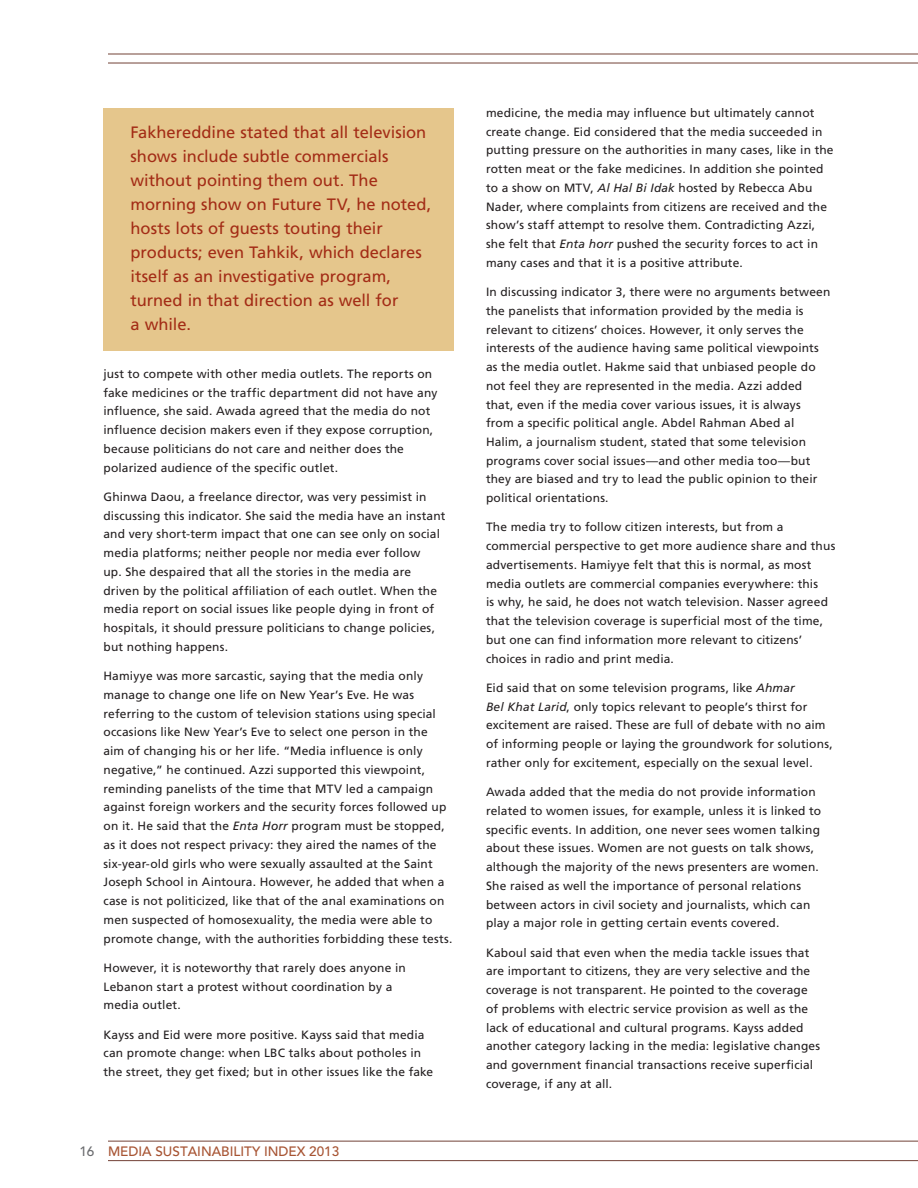
<style>
.page{position:relative;width:918px;height:1188px;background:#fff}
.page>*{position:absolute;margin:0;border:0;box-sizing:border-box;transform-origin:0 0}
.t1{font:16.5px/24px "Frutiger LT Pro";color:#a32c16}
.t2{font:500 13.5px "Avenir";color:#a75433}
.t3{font:12px/18.8px "Frutiger LT Pro";letter-spacing:.01em;color:#231f20}
.s1{font-style:italic}
.s2{color:#6c6d70}
</style>
<div class="page">
<hr style="left:108px;top:54px;width:810px;height:1px;background:#724237">
<hr style="left:108px;top:63px;width:810px;height:1px;background:#724237">
<hr style="left:108px;top:1141px;width:810px;height:1px;background:#724237">
<hr style="left:108px;top:1160px;width:810px;height:1px;background:#724237">
<div style="left:104px;top:108px;width:350px;height:243px;background:#e5c68c"></div>
<p class="t1" style="left:130px;top:121px;width:302px">Fakhereddine stated that all television shows include subtle commercials without pointing them out. The morning show on Future TV, he noted, hosts lots of guests touting their products; even Tahkik, which declares itself as an investigative program, turned in that direction as well for<br>a while.</p>
<p class="t3" style="left:104px;top:365px;width:335px">just to compete with other media outlets. The reports on fake medicines or the traffic department did not have any influence, she said. Awada agreed that the media do not influence decision makers even if they expose corruption, because politicians do not care and neither does the polarized audience of the specific outlet.</p>
<p class="t3" style="left:104px;top:487px;width:344px">Ghinwa Daou, a freelance director, was very pessimist in discussing this indicator. She said the media have an instant and very short-term impact that one can see only on social media platforms; neither people nor media ever follow<br>up. She despaired that all the stories in the media are driven by the political affiliation of each outlet. When the media report on social issues like people dying in front of hospitals, it should pressure politicians to change policies, but nothing happens.</p>
<p class="t3" style="left:104px;top:667px;width:351px">Hamiyye was more sarcastic, saying that the media only manage to change one life on New Year’s Eve. He was referring to the custom of television stations using special occasions like New Year’s Eve to select one person in the<br>aim of changing his or her life. “Media influence is only negative,” he continued. Azzi supported this viewpoint, reminding panelists of the time that MTV led a campaign against foreign workers and the security forces followed up on it. He said that the <span class="s1">Enta Horr</span> program must be stopped, as it does not respect privacy: they aired the names of the six-year-old girls who were sexually assaulted at the Saint Joseph School in Aintoura. However, he added that when a case is not politicized, like that of the anal examinations on men suspected of homosexuality, the media were able to promote change, with the authorities forbidding these tests.</p>
<p class="t3" style="left:104px;top:958px;width:304px">However, it is noteworthy that rarely does anyone in<br>Lebanon start a protest without coordination by a media outlet.</p>
<p class="t3" style="left:104px;top:1025px;width:331px">Kayss and Eid were more positive. Kayss said that media can promote change: when LBC talks about potholes in the street, they get fixed; but in other issues like the fake</p>
<p class="t2" style="left:79px;top:1144px;width:261px"><span class="s2">16</span> MEDIA SUSTAI NABI LITY I NDEX 2013</p>
<p class="t3" style="left:486px;top:103px;width:349px">medicine, the media may influence but ultimately cannot create change. Eid considered that the media succeeded in putting pressure on the authorities in many cases, like in the rotten meat or the fake medicines. In addition she pointed to a show on MTV, <span class="s1">Al Hal Bi Idak</span> hosted by Rebecca Abu Nader, where complaints from citizens are received and the show’s staff attempt to resolve them. Contradicting Azzi, she felt that <span class="s1">Enta horr</span> pushed the security forces to act in many cases and that it is a positive attribute.</p>
<p class="t3" style="left:486px;top:283px;width:346px">In discussing indicator 3, there were no arguments between the panelists that information provided by the media is relevant to citizens’ choices. However, it only serves the interests of the audience having same political viewpoints as the media outlet. Hakme said that unbiased people do not feel they are represented in the media. Azzi added that, even if the media cover various issues, it is always from a specific political angle. Abdel Rahman Abed al Halim, a journalism student, stated that some television programs cover social issues—and other media too—but they are biased and try to lead the public opinion to their political orientations.</p>
<p class="t3" style="left:486px;top:518px;width:351px">The media try to follow citizen interests, but from a commercial perspective to get more audience share and thus advertisements. Hamiyye felt that this is normal, as most media outlets are commercial companies everywhere: this<br>is why, he said, he does not watch television. Nasser agreed that the television coverage is superficial most of the time, but one can find information more relevant to citizens’ choices in radio and print media.</p>
<p class="t3" style="left:486px;top:678px;width:348px">Eid said that on some television programs, like <span class="s1">Ahmar<br>Bel Khat Larid</span>, only topics relevant to people’s thirst for excitement are raised. These are full of debate with no aim of informing people or laying the groundwork for solutions, rather only for excitement, especially on the sexual level.</p>
<p class="t3" style="left:486px;top:783px;width:337px">Awada added that the media do not provide information related to women issues, for example, unless it is linked to specific events. In addition, one never sees women talking about these issues. Women are not guests on talk shows, although the majority of the news presenters are women.<br>She raised as well the importance of personal relations between actors in civil society and journalists, which can play a major role in getting certain events covered.</p>
<p class="t3" style="left:486px;top:943px;width:336px">Kaboul said that even when the media tackle issues that are important to citizens, they are very selective and the coverage is not transparent. He pointed to the coverage of problems with electric service provision as well as the lack of educational and cultural programs. Kayss added another category lacking in the media: legislative changes and government financial transactions receive superficial coverage, if any at all.</p>
</div>
